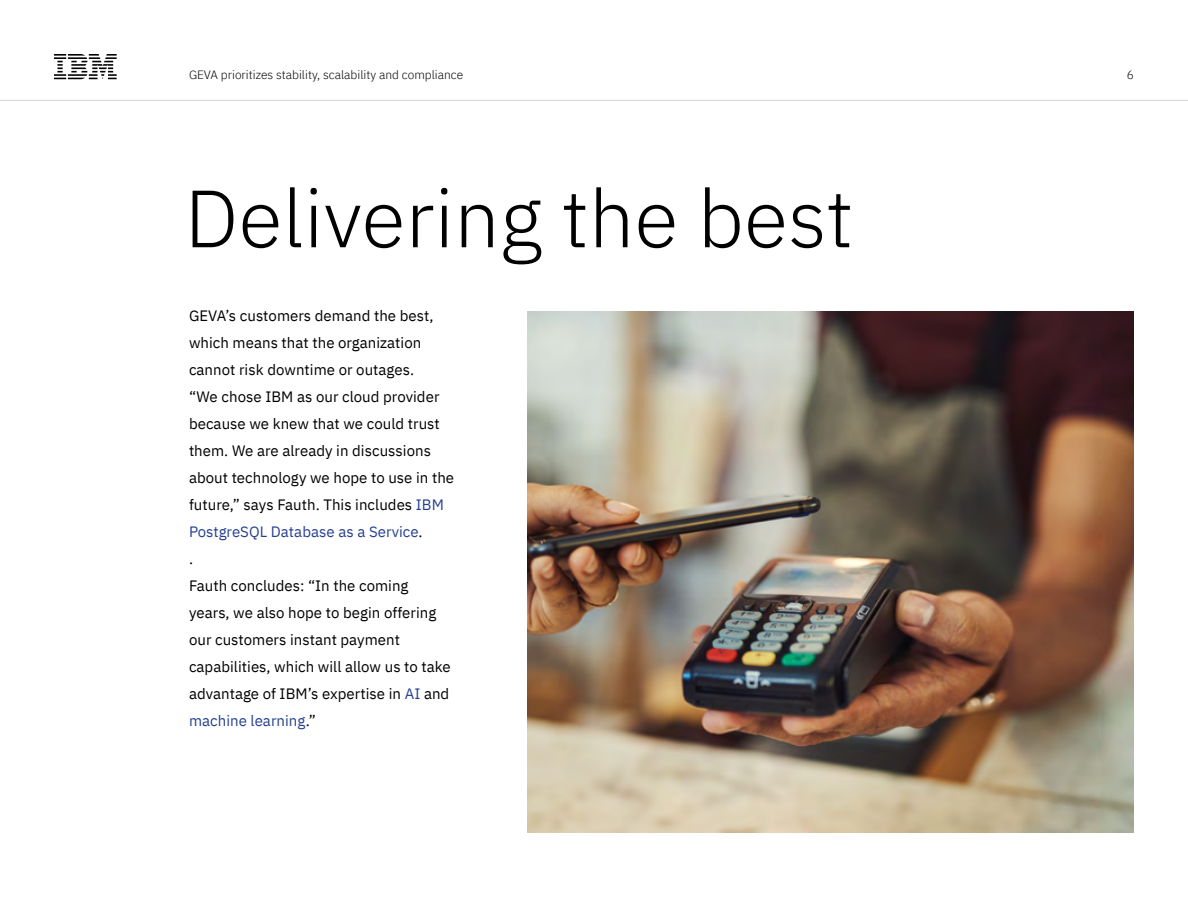
<style>
.page{position:relative;width:1188px;height:918px;background:#fff}
.page>*{position:absolute;margin:0;border:0;box-sizing:border-box;transform-origin:0 0}
.t1{font:300 81px "IBM Plex Sans";color:#000}
.t2{font:15px/27px "IBM Plex Sans";letter-spacing:.005em;color:#000}
.t3{font:300 12px "IBM Plex Sans";color:#000101}
.s1{color:#25408f}
</style>
<div class="page">
<hr style="left:0;top:100px;width:1188px;height:1px;background:#d1d3d4">
<svg style="left:54px;top:54px;width:63px;height:25px"></svg>
<img style="left:527px;top:311px;width:607px;height:521px">
<p class="t3" style="left:189px;top:66px;width:276px">GEVA prioritizes stability, scalability and compliance</p>
<p class="t3" style="left:1127px;top:66px;width:9px">6</p>
<h1 class="t1" style="left:185px;top:158px;width:670px">Delivering the best</h1>
<p class="t2" style="left:189px;top:301px;width:267px">GEVA’s customers demand the best, which means that the organization cannot risk downtime or outages.<br>“We chose IBM as our cloud provider because we knew that we could trust them. We are already in discussions about technology we hope to use in the future,” says Fauth. This includes <span class="s1">IBM<br>PostgreSQL Database as a Service</span>.<br>.<br>Fauth concludes: “In the coming<br>years, we also hope to begin offering our customers instant payment capabilities, which will allow us to take advantage of IBM’s expertise in <span class="s1">AI</span> and <span class="s1">machine learning</span>.”</p>
</div>
